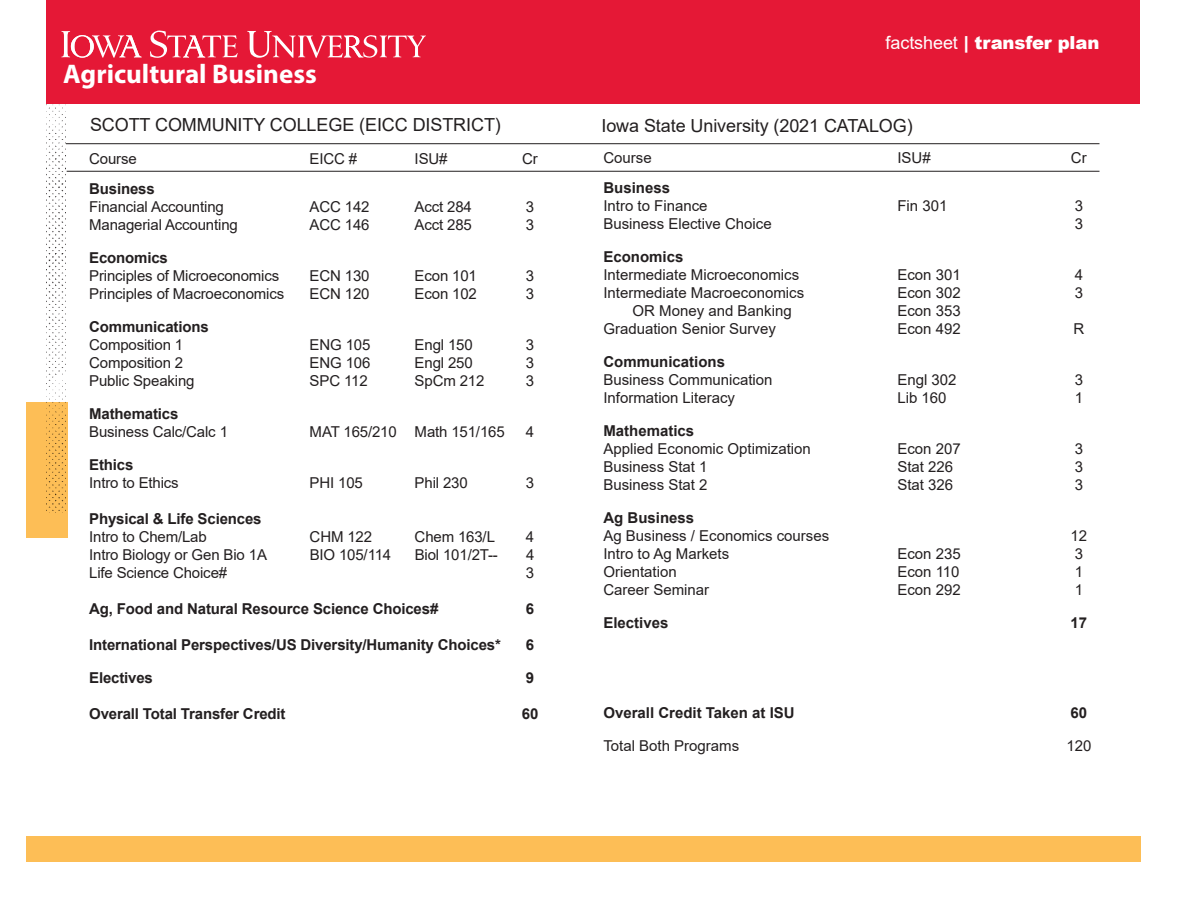
<style>
.page{position:relative;width:1188px;height:918px;background:#fff}
.page>*{position:absolute;margin:0;border:0;box-sizing:border-box;transform-origin:0 0}
.t1{font:700 27px "Myriad Pro";color:#fff}
.Flyer_Headline{font:18px "Arial";letter-spacing:-.005em;color:#231f20}
.t2{font:900 18px "Arial";letter-spacing:-.005em;color:#fff}
.Flyer_Headline-2{font:15px "Arial";color:#231f20}
.Flyer_Headline-3{font:700 15px "Arial";letter-spacing:-.01em;color:#231f20}
.s1{font-weight:400}
</style>
<div class="page">
<div style="left:26px;top:403px;width:41px;height:135px;background:#fdbe56"></div>
<img style="left:47px;top:104px;width:18px;height:409px">
<hr style="left:67px;top:171px;width:1032px;height:1px;background:#231f20">
<hr style="left:66px;top:143px;width:1034px;height:1px;background:#231f20">
<div style="left:46px;top:0;width:1094px;height:104px;background:#e51836"></div>
<svg style="left:61px;top:31px;width:81px;height:27px"></svg>
<svg style="left:150px;top:31px;width:88px;height:27px"></svg>
<svg style="left:247px;top:31px;width:179px;height:27px"></svg>
<div style="left:26px;top:836px;width:1114px;height:26px;background:#fdbe56"></div>
<h1 class="t1" style="left:63px;top:57px;width:255px">Agricultural Business</h1>
<p class="t2" style="left:886px;top:30px;width:215px"><span class="s1">factsheet</span> | transfer plan</p>
<p class="Flyer_Headline" style="left:90px;top:112px;width:412px">SCOTT COMMUNITY COLLEGE (EICC DISTRICT)</p>
<p class="Flyer_Headline" style="left:602px;top:113px;width:313px">Iowa State University (2021 CATALOG)</p>
<p class="Flyer_Headline-2" style="left:89px;top:149px;width:49px">Course</p>
<p class="Flyer_Headline-2" style="left:310px;top:149px;width:49px">EICC #</p>
<p class="Flyer_Headline-2" style="left:415px;top:149px;width:34px">ISU#</p>
<p class="Flyer_Headline-2" style="left:522px;top:149px;width:17px">Cr</p>
<p class="Flyer_Headline-3" style="left:89px;top:179px;width:67px">Business</p>
<p class="Flyer_Headline-2" style="left:89px;top:197px;width:136px">Financial Accounting</p>
<p class="Flyer_Headline-2" style="left:310px;top:197px;width:61px">ACC 142</p>
<p class="Flyer_Headline-2" style="left:415px;top:197px;width:59px">Acct 284</p>
<p class="Flyer_Headline-2" style="left:526px;top:197px;width:10px">3</p>
<p class="Flyer_Headline-2" style="left:89px;top:215px;width:150px">Managerial Accounting</p>
<p class="Flyer_Headline-2" style="left:310px;top:215px;width:61px">ACC 146</p>
<p class="Flyer_Headline-2" style="left:415px;top:215px;width:59px">Acct 285</p>
<p class="Flyer_Headline-2" style="left:526px;top:215px;width:10px">3</p>
<p class="Flyer_Headline-3" style="left:89px;top:248px;width:80px">Economics</p>
<p class="Flyer_Headline-2" style="left:89px;top:266px;width:192px">Principles of Microeconomics</p>
<p class="Flyer_Headline-2" style="left:310px;top:266px;width:61px">ECN 130</p>
<p class="Flyer_Headline-2" style="left:415px;top:266px;width:64px">Econ 101</p>
<p class="Flyer_Headline-2" style="left:526px;top:266px;width:10px">3</p>
<p class="Flyer_Headline-2" style="left:89px;top:284px;width:197px">Principles of Macroeconomics</p>
<p class="Flyer_Headline-2" style="left:310px;top:284px;width:61px">ECN 120</p>
<p class="Flyer_Headline-2" style="left:415px;top:284px;width:64px">Econ 102</p>
<p class="Flyer_Headline-2" style="left:526px;top:284px;width:10px">3</p>
<p class="Flyer_Headline-3" style="left:89px;top:317px;width:121px">Communications</p>
<p class="Flyer_Headline-2" style="left:89px;top:335px;width:96px">Composition 1</p>
<p class="Flyer_Headline-2" style="left:310px;top:335px;width:62px">ENG 105</p>
<p class="Flyer_Headline-2" style="left:415px;top:335px;width:60px">Engl 150</p>
<p class="Flyer_Headline-2" style="left:526px;top:335px;width:10px">3</p>
<p class="Flyer_Headline-2" style="left:89px;top:353px;width:96px">Composition 2</p>
<p class="Flyer_Headline-2" style="left:310px;top:353px;width:62px">ENG 106</p>
<p class="Flyer_Headline-2" style="left:415px;top:353px;width:60px">Engl 250</p>
<p class="Flyer_Headline-2" style="left:526px;top:353px;width:10px">3</p>
<p class="Flyer_Headline-2" style="left:89px;top:371px;width:107px">Public Speaking</p>
<p class="Flyer_Headline-2" style="left:310px;top:371px;width:60px">SPC 112</p>
<p class="Flyer_Headline-2" style="left:415px;top:371px;width:71px">SpCm 212</p>
<p class="Flyer_Headline-2" style="left:526px;top:371px;width:10px">3</p>
<p class="Flyer_Headline-3" style="left:89px;top:404px;width:91px">Mathematics</p>
<p class="Flyer_Headline-2" style="left:89px;top:422px;width:140px">Business Calc/Calc 1</p>
<p class="Flyer_Headline-2" style="left:310px;top:422px;width:197px">MAT 165/210 Math 151/165</p>
<p class="Flyer_Headline-2" style="left:526px;top:422px;width:10px">4</p>
<p class="Flyer_Headline-3" style="left:89px;top:455px;width:46px">Ethics</p>
<p class="Flyer_Headline-2" style="left:89px;top:473px;width:91px">Intro to Ethics</p>
<p class="Flyer_Headline-2" style="left:310px;top:473px;width:55px">PHI 105</p>
<p class="Flyer_Headline-2" style="left:415px;top:473px;width:55px">Phil 230</p>
<p class="Flyer_Headline-2" style="left:526px;top:473px;width:10px">3</p>
<p class="Flyer_Headline-3" style="left:89px;top:509px;width:174px">Physical &amp; Life Sciences</p>
<p class="Flyer_Headline-2" style="left:89px;top:527px;width:119px">Intro to Chem/Lab</p>
<p class="Flyer_Headline-2" style="left:310px;top:527px;width:64px">CHM 122</p>
<p class="Flyer_Headline-2" style="left:415px;top:527px;width:82px">Chem 163/L</p>
<p class="Flyer_Headline-2" style="left:526px;top:527px;width:10px">4</p>
<p class="Flyer_Headline-2" style="left:89px;top:545px;width:179px">Intro Biology or Gen Bio 1A</p>
<p class="Flyer_Headline-2" style="left:310px;top:545px;width:83px">BIO 105/114</p>
<p class="Flyer_Headline-2" style="left:415px;top:545px;width:85px">Biol 101/2T--</p>
<p class="Flyer_Headline-2" style="left:526px;top:545px;width:10px">4</p>
<p class="Flyer_Headline-2" style="left:89px;top:563px;width:140px">Life Science Choice#</p>
<p class="Flyer_Headline-2" style="left:526px;top:563px;width:10px">3</p>
<p class="Flyer_Headline-3" style="left:89px;top:599px;width:351px">Ag, Food and Natural Resource Science Choices#</p>
<p class="Flyer_Headline-3" style="left:526px;top:599px;width:10px">6</p>
<p class="Flyer_Headline-3" style="left:89px;top:635px;width:413px">International Perspectives/US Diversity/Humanity Choices*</p>
<p class="Flyer_Headline-3" style="left:526px;top:635px;width:10px">6</p>
<p class="Flyer_Headline-3" style="left:89px;top:668px;width:65px">Electives</p>
<p class="Flyer_Headline-3" style="left:526px;top:668px;width:10px">9</p>
<p class="Flyer_Headline-3" style="left:89px;top:704px;width:198px">Overall Total Transfer Credit</p>
<p class="Flyer_Headline-3" style="left:522px;top:704px;width:18px">60</p>
<p class="Flyer_Headline-2" style="left:603px;top:148px;width:50px">Course</p>
<p class="Flyer_Headline-2" style="left:897px;top:148px;width:35px">ISU#</p>
<p class="Flyer_Headline-2" style="left:1071px;top:148px;width:17px">Cr</p>
<p class="Flyer_Headline-3" style="left:603px;top:177px;width:68px">Business</p>
<p class="Flyer_Headline-2" style="left:603px;top:196px;width:106px">Intro to Finance</p>
<p class="Flyer_Headline-2" style="left:897px;top:196px;width:52px">Fin 301</p>
<p class="Flyer_Headline-2" style="left:1075px;top:196px;width:10px">3</p>
<p class="Flyer_Headline-2" style="left:603px;top:214px;width:170px">Business Elective Choice</p>
<p class="Flyer_Headline-2" style="left:1075px;top:214px;width:10px">3</p>
<p class="Flyer_Headline-3" style="left:603px;top:246px;width:82px">Economics</p>
<p class="Flyer_Headline-2" style="left:603px;top:265px;width:197px">Intermediate Microeconomics</p>
<p class="Flyer_Headline-2" style="left:897px;top:265px;width:65px">Econ 301</p>
<p class="Flyer_Headline-2" style="left:1075px;top:265px;width:10px">4</p>
<p class="Flyer_Headline-2" style="left:603px;top:283px;width:202px">Intermediate Macroeconomics</p>
<p class="Flyer_Headline-2" style="left:897px;top:283px;width:65px">Econ 302</p>
<p class="Flyer_Headline-2" style="left:1075px;top:283px;width:10px">3</p>
<p class="Flyer_Headline-2" style="left:633px;top:301px;width:161px">OR Money and Banking</p>
<p class="Flyer_Headline-2" style="left:897px;top:301px;width:65px">Econ 353</p>
<p class="Flyer_Headline-2" style="left:603px;top:319px;width:174px">Graduation Senior Survey</p>
<p class="Flyer_Headline-2" style="left:897px;top:319px;width:65px">Econ 492</p>
<p class="Flyer_Headline-2" style="left:1073px;top:319px;width:12px">R</p>
<p class="Flyer_Headline-3" style="left:603px;top:351px;width:123px">Communications</p>
<p class="Flyer_Headline-2" style="left:603px;top:370px;width:171px">Business Communication</p>
<p class="Flyer_Headline-2" style="left:897px;top:370px;width:61px">Engl 302</p>
<p class="Flyer_Headline-2" style="left:1075px;top:370px;width:10px">3</p>
<p class="Flyer_Headline-2" style="left:603px;top:388px;width:133px">Information Literacy</p>
<p class="Flyer_Headline-2" style="left:897px;top:388px;width:51px">Lib 160</p>
<p class="Flyer_Headline-2" style="left:1075px;top:388px;width:10px">1</p>
<p class="Flyer_Headline-3" style="left:603px;top:420px;width:92px">Mathematics</p>
<p class="Flyer_Headline-2" style="left:603px;top:439px;width:209px">Applied Economic Optimization</p>
<p class="Flyer_Headline-2" style="left:897px;top:439px;width:65px">Econ 207</p>
<p class="Flyer_Headline-2" style="left:1075px;top:439px;width:10px">3</p>
<p class="Flyer_Headline-2" style="left:603px;top:457px;width:106px">Business Stat 1</p>
<p class="Flyer_Headline-2" style="left:897px;top:457px;width:57px">Stat 226</p>
<p class="Flyer_Headline-2" style="left:1075px;top:457px;width:10px">3</p>
<p class="Flyer_Headline-2" style="left:603px;top:475px;width:106px">Business Stat 2</p>
<p class="Flyer_Headline-2" style="left:897px;top:475px;width:57px">Stat 326</p>
<p class="Flyer_Headline-2" style="left:1075px;top:475px;width:10px">3</p>
<p class="Flyer_Headline-3" style="left:603px;top:507px;width:92px">Ag Business</p>
<p class="Flyer_Headline-2" style="left:603px;top:526px;width:227px">Ag Business / Economics courses</p>
<p class="Flyer_Headline-2" style="left:1071px;top:526px;width:18px">12</p>
<p class="Flyer_Headline-2" style="left:603px;top:544px;width:127px">Intro to Ag Markets</p>
<p class="Flyer_Headline-2" style="left:897px;top:544px;width:65px">Econ 235</p>
<p class="Flyer_Headline-2" style="left:1075px;top:544px;width:10px">3</p>
<p class="Flyer_Headline-2" style="left:603px;top:562px;width:75px">Orientation</p>
<p class="Flyer_Headline-2" style="left:897px;top:562px;width:64px">Econ 110</p>
<p class="Flyer_Headline-2" style="left:1075px;top:562px;width:10px">1</p>
<p class="Flyer_Headline-2" style="left:603px;top:580px;width:107px">Career Seminar</p>
<p class="Flyer_Headline-2" style="left:897px;top:580px;width:65px">Econ 292</p>
<p class="Flyer_Headline-2" style="left:1075px;top:580px;width:10px">1</p>
<p class="Flyer_Headline-3" style="left:603px;top:612px;width:67px">Electives</p>
<p class="Flyer_Headline-3" style="left:1071px;top:612px;width:18px">17</p>
<p class="Flyer_Headline-3" style="left:603px;top:702px;width:193px">Overall Credit Taken at ISU</p>
<p class="Flyer_Headline-3" style="left:1071px;top:702px;width:18px">60</p>
<p class="Flyer_Headline-2" style="left:603px;top:736px;width:137px">Total Both Programs</p>
<p class="Flyer_Headline-2" style="left:1066px;top:736px;width:27px">120</p>
</div>
